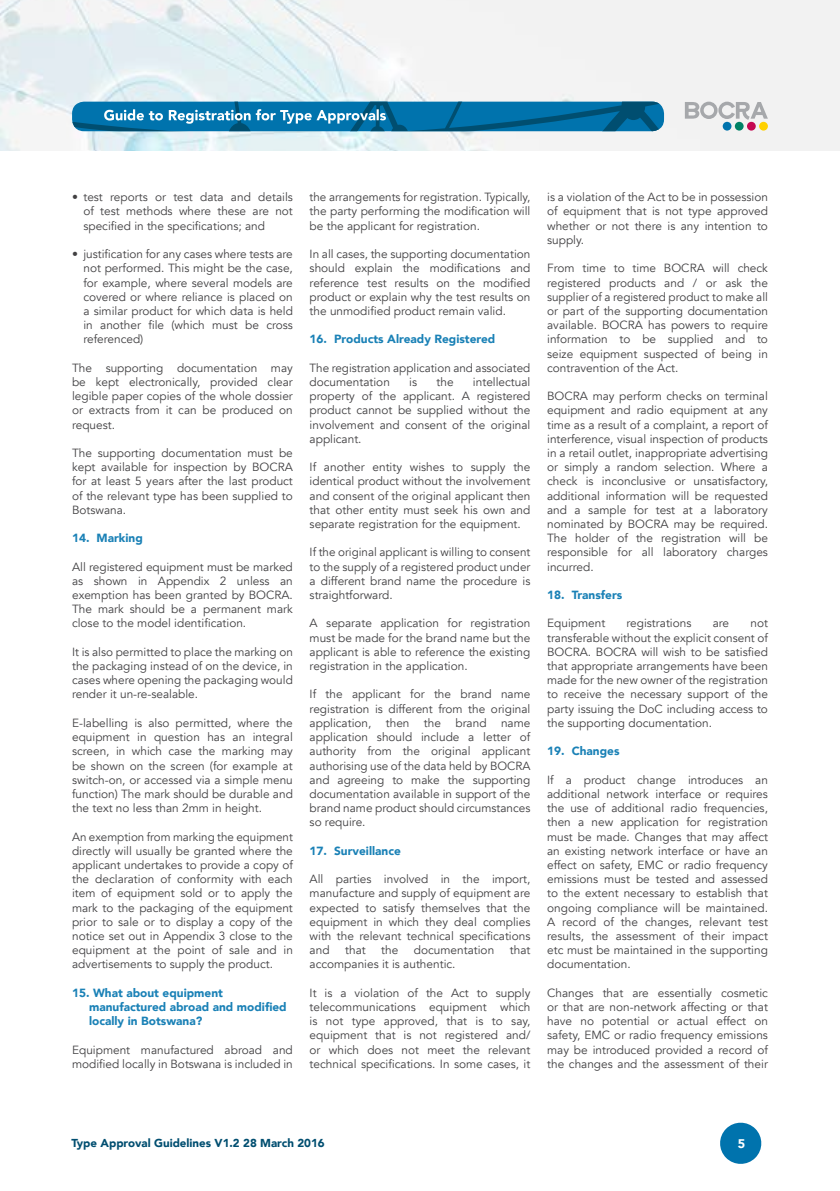
<style>
.page{position:relative;width:840px;height:1191px;background:#fff}
.page>*{position:absolute;margin:0;border:0;box-sizing:border-box;transform-origin:0 0}
.t1{font:900 12.6px "Avenir";color:#fff}
.t2{font:11.8px/14.2px "Avenir";color:#414042;text-align:justify}
.t3{font:900 11.8px/14.2px "Avenir";color:#1a81b6}
.t4{font:900 11.6px "Avenir";color:#004e70}
</style>
<div class="page">
<svg style="left:720px;top:1122px;width:42px;height:42px"></svg>
<img style="left:0;top:0;width:839px;height:150px">
<div style="left:722px;top:122px;width:9px;height:9px;background:#0073ad;border-radius:50%"></div>
<div style="left:734px;top:122px;width:9px;height:9px;background:#008266;border-radius:50%"></div>
<div style="left:746px;top:122px;width:9px;height:9px;background:#c40852;border-radius:50%"></div>
<svg style="left:758px;top:122px;width:9px;height:9px"></svg>
<svg style="left:684px;top:102px;width:83px;height:18px"></svg>
<svg style="left:72px;top:102px;width:591px;height:29px;background:#1377a8"></svg>
<p class="t2" style="left:83px;top:190px;width:211px;text-indent:-11px">• test reports or test data and details of test methods where these are not specified in the specifications; and</p>
<p class="t2" style="left:83px;top:247px;width:211px;text-indent:-11px">• justification for any cases where tests are not performed. This might be the case, for example, where several models are covered or where reliance is placed on a similar product for which data is held in another file (which must be cross referenced)</p>
<p class="t2" style="left:72px;top:361px;width:222px">The supporting documentation may be kept electronically, provided clear legible paper copies of the whole dossier or extracts from it can be produced on request.</p>
<p class="t2" style="left:72px;top:446px;width:222px">The supporting documentation must be kept available for inspection by BOCRA for at least 5 years after the last product of the relevant type has been supplied to Botswana.</p>
<p class="t3" style="left:72px;top:530px;width:72px">14. Marking</p>
<p class="t2" style="left:72px;top:559px;width:222px">All registered equipment must be marked as shown in Appendix 2 unless an exemption has been granted by BOCRA.<br>The mark should be a permanent mark close to the model identification.</p>
<p class="t2" style="left:72px;top:645px;width:222px">It is also permitted to place the marking on the packaging instead of on the device, in cases where opening the packaging would render it un-re-sealable.</p>
<p class="t2" style="left:72px;top:716px;width:222px">E-labelling is also permitted, where the equipment in question has an integral screen, in which case the marking may be shown on the screen (for example at switch-on, or accessed via a simple menu function) The mark should be durable and the text no less than 2mm in height.</p>
<p class="t2" style="left:72px;top:829px;width:222px">An exemption from marking the equipment directly will usually be granted where the applicant undertakes to provide a copy of the declaration of conformity with each item of equipment sold or to apply the mark to the packaging of the equipment prior to sale or to display a copy of the notice set out in Appendix 3 close to the equipment at the point of sale and in advertisements to supply the product.</p>
<p class="t3" style="left:89px;top:985px;width:199px;text-indent:-17px">15. What about equipment manufactured abroad and modified locally in Botswana?</p>
<p class="t2" style="left:72px;top:1042px;width:222px">Equipment manufactured abroad and modified locally in Botswana is included in</p>
<p class="t2" style="left:309px;top:190px;width:222px">the arrangements for registration. Typically, the party performing the modification will be the applicant for registration.</p>
<p class="t2" style="left:309px;top:247px;width:222px">In all cases, the supporting documentation should explain the modifications and reference test results on the modified product or explain why the test results on the unmodified product remain valid.</p>
<p class="t3" style="left:309px;top:332px;width:187px">16. Products Already Registered</p>
<p class="t2" style="left:309px;top:361px;width:222px">The registration application and associated documentation</p>
<p class="t2" style="left:309px;top:375px;width:222px;text-indent:163px">intellectual property of the applicant. A registered product cannot be supplied without the involvement and consent of the original applicant.</p>
<p class="t2" style="left:309px;top:460px;width:222px">If another entity wishes to supply the identical product without the involvement and consent of the original applicant then that other entity must seek his own and separate registration for the equipment.</p>
<p class="t2" style="left:309px;top:545px;width:222px">If the original applicant is willing to consent to the supply of a registered product under a different brand name the procedure is straightforward.</p>
<p class="t2" style="left:309px;top:616px;width:222px">A separate application for registration must be made for the brand name but the applicant is able to reference the existing registration in the application.</p>
<p class="t2" style="left:309px;top:687px;width:222px">If the applicant for the brand name registration is different from the original application, then the brand name application should include a letter of authority from the original applicant authorising use of the data held by BOCRA and agreeing to make the supporting documentation available in support of the brand name product should circumstances so require.</p>
<p class="t3" style="left:309px;top:843px;width:93px">17. Surveillance</p>
<p class="t2" style="left:309px;top:872px;width:222px">All parties involved in the import, manufacture and supply of equipment are expected to satisfy themselves that the equipment in which they deal complies with the relevant technical specifications and</p>
<p class="t2" style="left:409px;top:375px;width:9px">is</p>
<p class="t2" style="left:436px;top:375px;width:19px">the</p>
<p class="t2" style="left:345px;top:943px;width:22px">that</p>
<p class="t2" style="left:381px;top:943px;width:19px">the</p>
<p class="t2" style="left:414px;top:943px;width:82px">documentation</p>
<p class="t2" style="left:509px;top:943px;width:22px">that</p>
<p class="t2" style="left:309px;top:957px;width:147px">accompanies it is authentic.</p>
<p class="t2" style="left:309px;top:985px;width:222px">It is a violation of the Act to supply telecommunications equipment which is not type approved, that is to say, equipment that is not registered and/ or which does not meet the relevant technical specifications. In some cases, it</p>
<p class="t2" style="left:547px;top:190px;width:222px">is a violation of the Act to be in possession of equipment that is not type approved whether or not there is any intention to supply.</p>
<p class="t2" style="left:547px;top:261px;width:222px">From time to time BOCRA will check registered products and / or ask the supplier of a registered product to make all or part of the supporting documentation available. BOCRA has powers to require information to be supplied and to seize equipment suspected of being in contravention of the Act.</p>
<p class="t2" style="left:547px;top:389px;width:222px">BOCRA may perform checks on terminal equipment and radio equipment at any time as a result of a complaint, a report of interference, visual inspection of products in a retail outlet, inappropriate advertising or simply a random selection. Where a check is inconclusive or unsatisfactory, additional information will be requested and a sample for test at a laboratory nominated by BOCRA may be required.<br>The holder of the registration will be responsible for all laboratory charges incurred.</p>
<p class="t3" style="left:547px;top:587px;width:77px">18. Transfers</p>
<p class="t2" style="left:547px;top:616px;width:60px">Equipment</p>
<p class="t2" style="left:626px;top:616px;width:66px">registrations</p>
<p class="t2" style="left:712px;top:616px;width:18px">are</p>
<p class="t2" style="left:547px;top:616px;width:222px;text-indent:203px">not transferable without the explicit consent of BOCRA. BOCRA will wish to be satisfied that appropriate arrangements have been made for the new owner of the registration to receive the necessary support of the party issuing the DoC including access to the supporting documentation.</p>
<p class="t3" style="left:547px;top:744px;width:74px">19. Changes</p>
<p class="t2" style="left:547px;top:772px;width:222px">If a product change introduces an additional network interface or requires the use of additional radio frequencies, then a new application for registration must be made. Changes that may affect an existing network interface or have an effect on safety, EMC or radio frequency emissions must be tested and assessed to the extent necessary to establish that ongoing compliance will be maintained.<br>A record of the changes, relevant test results, the assessment of their impact etc must be maintained in the supporting documentation.</p>
<p class="t2" style="left:547px;top:985px;width:222px">Changes that are essentially cosmetic or that are non-network affecting or that have no potential or actual effect on safety, EMC or radio frequency emissions may be introduced provided a record of the changes and the assessment of their</p>
<p class="t4" style="left:71px;top:1133px;width:254px">Type Approval Guidelines V1.2 28 March 2016</p>
<p class="t1" style="left:737px;top:1133px;width:9px">5</p>
</div>
